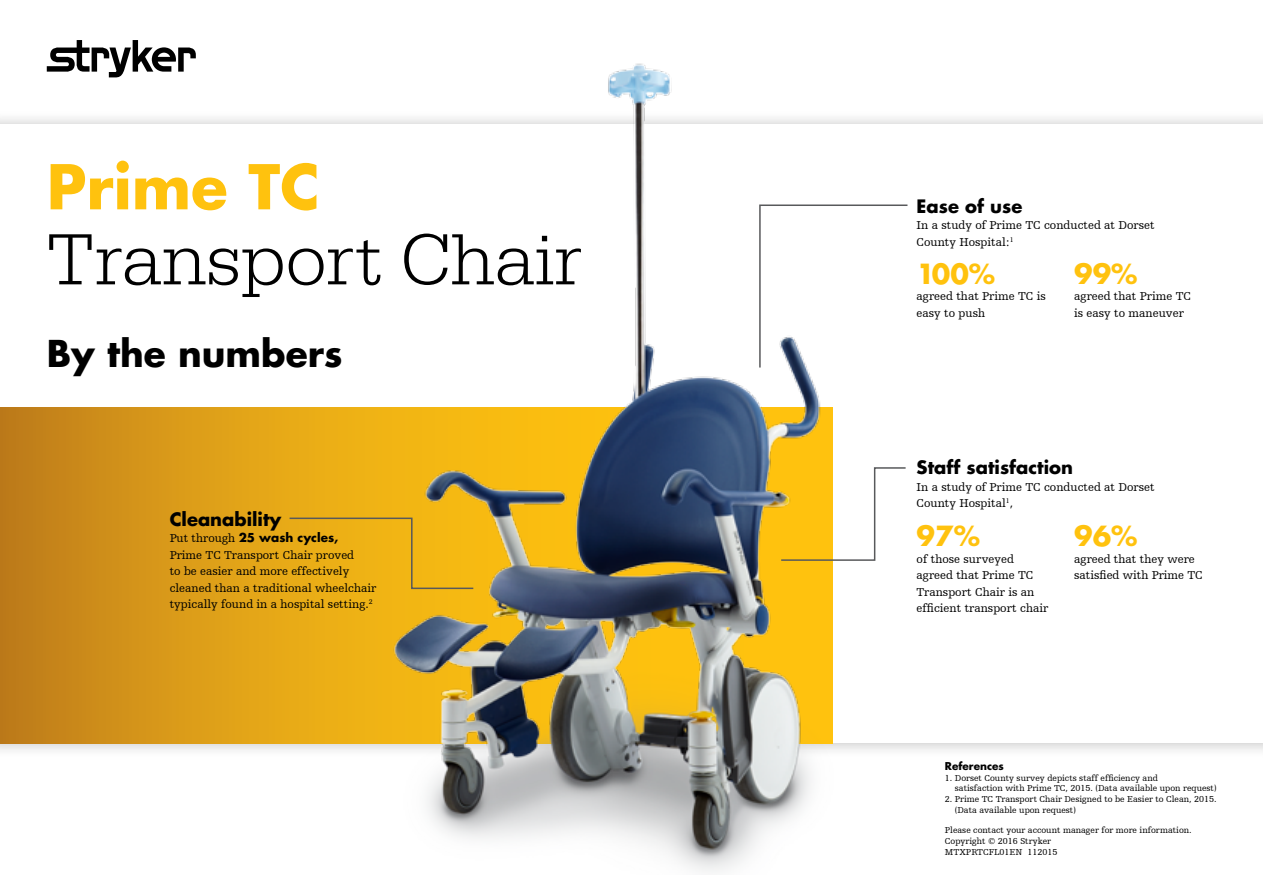
<style>
.page{position:relative;width:1263px;height:893px;background:#fff}
.page>*{position:absolute;margin:0;border:0;box-sizing:border-box;transform-origin:0 0}
.t1{font:300 75px "URW Egyptienne TOT";color:#000}
.t2{font:700 60px "Futura Std";color:#ffc20e}
.t3{font:700 36px "Futura Std";color:#000}
.t4{font:700 27px "Futura Std";color:#ffc20e}
.t5{font:700 18px "Futura Std";color:#000}
.t6{font:12px/16.5px "Humanist Slabserif 712 BT";color:#000}
.t7{font:700 12px "Futura Std";color:#000}
.t8{font:700 10.5px "Futura Std";color:#000}
.t9{font:9px/10.8px "Humanist Slabserif 712 BT";color:#000}
.s1{font-family:"Humanist Slabserif 712 BT";font-weight:400}
</style>
<div class="page">
<div style="left:0;top:109px;width:1263px;height:649px;background:#000;opacity:.25"></div>
<div style="left:0;top:124px;width:1263px;height:619px;background:#fff"></div>
<svg style="left:0;top:408px;width:342px;height:335px;background:#d59618"></svg>
<svg style="left:47px;top:40px;width:149px;height:37px"></svg>
<img style="left:342px;top:63px;width:573px;height:809px">
<svg style="left:758px;top:204px;width:151px;height:165px"></svg>
<svg style="left:780px;top:466px;width:127px;height:96px"></svg>
<div style="left:288px;top:517px;width:187px;height:73px;background:#f0b315"></div>
<h2 class="t2" style="left:47px;top:147px;width:275px">Prime TC</h2>
<h1 class="t1" style="left:47px;top:216px;width:537px">Transport Chair</h1>
<h3 class="t3" style="left:47px;top:329px;width:297px">By the numbers</h3>
<h3 class="t5" style="left:170px;top:507px;width:113px">Cleanability</h3>
<p class="t7" style="left:170px;top:530px;width:170px"><span class="s1">Put through</span> 25 wash cycles,</p>
<p class="t6" style="left:170px;top:546px;width:208px">Prime TC Transport Chair proved<br>to be easier and more effectively cleaned than a traditional wheelchair typically found in a hospital setting.<sup>2</sup></p>
<h3 class="t5" style="left:917px;top:194px;width:107px">Ease of use</h3>
<p class="t6" style="left:917px;top:217px;width:239px">In a study of Prime TC conducted at Dorset<br>County Hospital:<sup>1</sup></p>
<h3 class="t4" style="left:917px;top:255px;width:80px">100%</h3>
<p class="t6" style="left:917px;top:288px;width:131px">agreed that Prime TC is easy to push</p>
<h3 class="t4" style="left:1074px;top:255px;width:65px">99%</h3>
<p class="t6" style="left:1074px;top:288px;width:118px">agreed that Prime TC is easy to maneuver</p>
<h3 class="t5" style="left:917px;top:455px;width:158px">Staff satisfaction</h3>
<p class="t6" style="left:917px;top:478px;width:239px">In a study of Prime TC conducted at Dorset<br>County Hospital<sup>1</sup>,</p>
<h3 class="t4" style="left:917px;top:518px;width:65px">97%</h3>
<p class="t6" style="left:917px;top:550px;width:133px">of those surveyed agreed that Prime TC<br>Transport Chair is an efficient transport chair</p>
<h3 class="t4" style="left:1074px;top:518px;width:65px">96%</h3>
<p class="t6" style="left:1074px;top:550px;width:130px">agreed that they were satisfied with Prime TC</p>
<p class="t8" style="left:945px;top:759px;width:60px">References</p>
<p class="t9" style="left:955px;top:772px;width:263px;text-indent:-10px">1. Dorset County survey depicts staff efficiency and<br>satisfaction with Prime TC, 2015. (Data available upon request)</p>
<p class="t9" style="left:955px;top:794px;width:263px;text-indent:-10px">2. Prime TC Transport Chair Designed to be Easier to Clean, 2015. (Data available upon request)</p>
<p class="t9" style="left:945px;top:825px;width:248px">Please contact your account manager for more information.<br>Copyright © 2016 Stryker<br>MTXPRTCFL01EN 112015</p>
</div>
